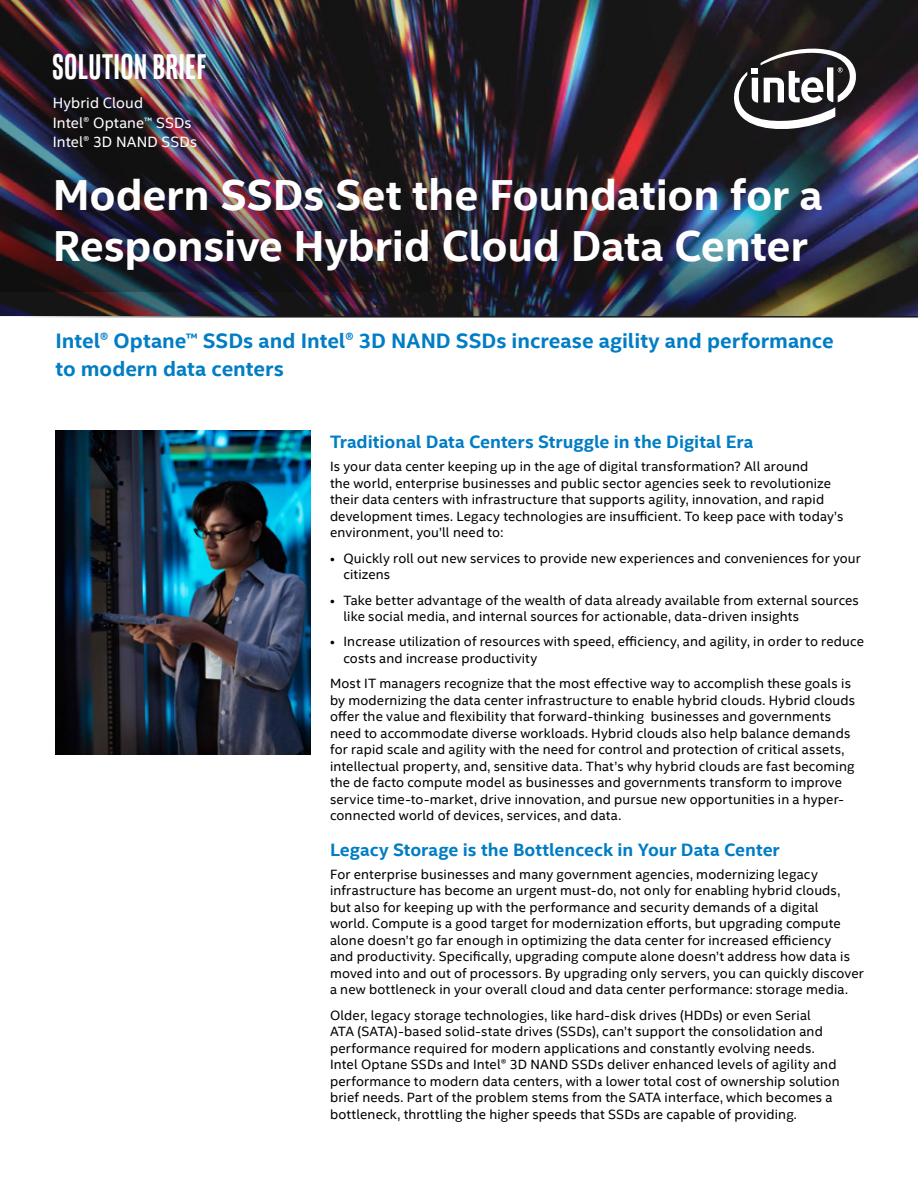
<style>
.page{position:relative;width:918px;height:1188px;background:#fff}
.page>*{position:absolute;margin:0;border:0;box-sizing:border-box;transform-origin:0 0}
.t1{font:700 43.5px/51px "Intel Clear";letter-spacing:-.005em;color:#fff}
.t2{font:700 36px "Intel Clear Pro";letter-spacing:.025em;color:#fff}
.t3{font:700 21px/28.2px "Intel Clear";color:#007dc5}
.t4{font:700 18px "Intel Clear";color:#007dc5}
.t5{font:15px/19.2px "Intel Clear";letter-spacing:.005em;color:#fff}
.t6{font:13.5px/16.5px "Intel Clear";letter-spacing:.01em;color:#000}
</style>
<div class="page">
<img style="left:0;top:292px;width:918px;height:26px">
<img style="left:0;top:0;width:918px;height:292px">
<div style="left:0;top:17px;width:267px;height:214px;background:#000;opacity:.35"></div>
<svg style="left:732px;top:42px;width:127px;height:90px"></svg>
<img style="left:55px;top:431px;width:255px;height:323px">
<h2 class="t2" style="left:52px;top:44px;width:155px">SOLUTION brief</h2>
<p class="t5" style="left:53px;top:93px;width:146px">Hybrid Cloud<br>Intel® Optane™ SSDs<br>Intel® 3D NAND SSDs</p>
<h1 class="t1" style="left:53px;top:168px;width:772px">Modern SSDs Set the Foundation for a<br>Responsive Hybrid Cloud Data Center</h1>
<h3 class="t3" style="left:55px;top:326px;width:780px">Intel® Optane™ SSDs and Intel® 3D NAND SSDs increase agility and performance to modern data centers</h3>
<h3 class="t4" style="left:330px;top:429px;width:425px">Traditional Data Centers Struggle in the Digital Era</h3>
<p class="t6" style="left:330px;top:458px;width:515px">Is your data center keeping up in the age of digital transformation? All around<br>the world, enterprise businesses and public sector agencies seek to revolutionize their data centers with infrastructure that supports agility, innovation, and rapid development times. Legacy technologies are insufficient. To keep pace with today’s environment, you’ll need to:</p>
<p class="t6" style="left:344px;top:549px;width:519px;text-indent:-14px">• Quickly roll out new services to provide new experiences and conveniences for your citizens</p>
<p class="t6" style="left:344px;top:591px;width:517px;text-indent:-14px">• Take better advantage of the wealth of data already available from external sources like social media, and internal sources for actionable, data-driven insights</p>
<p class="t6" style="left:344px;top:633px;width:522px;text-indent:-14px">• Increase utilization of resources with speed, efficiency, and agility, in order to reduce costs and increase productivity</p>
<p class="t6" style="left:330px;top:675px;width:527px">Most IT managers recognize that the most effective way to accomplish these goals is by modernizing the data center infrastructure to enable hybrid clouds. Hybrid clouds offer the value and flexibility that forward-thinking businesses and governments need to accommodate diverse workloads. Hybrid clouds also help balance demands for rapid scale and agility with the need for control and protection of critical assets, intellectual property, and, sensitive data. That’s why hybrid clouds are fast becoming the de facto compute model as businesses and governments transform to improve service time-to-market, drive innovation, and pursue new opportunities in a hyper&shy;connected world of devices, services, and data.</p>
<h3 class="t4" style="left:330px;top:837px;width:451px">Legacy Storage is the Bottlenceck in Your Data Center</h3>
<p class="t6" style="left:330px;top:865px;width:535px">For enterprise businesses and many government agencies, modernizing legacy infrastructure has become an urgent must-do, not only for enabling hybrid clouds, but also for keeping up with the performance and security demands of a digital<br>world. Compute is a good target for modernization efforts, but upgrading compute alone doesn’t go far enough in optimizing the data center for increased efficiency<br>and productivity. Specifically, upgrading compute alone doesn’t address how data is moved into and out of processors. By upgrading only servers, you can quickly discover a new bottleneck in your overall cloud and data center performance: storage media.</p>
<p class="t6" style="left:330px;top:1006px;width:511px">Older, legacy storage technologies, like hard-disk drives (HDDs) or even Serial<br>ATA (SATA)-based solid-state drives (SSDs), can’t support the consolidation and performance required for modern applications and constantly evolving needs.<br>Intel Optane SSDs and Intel® 3D NAND SSDs deliver enhanced levels of agility and performance to modern data centers, with a lower total cost of ownership solution brief needs. Part of the problem stems from the SATA interface, which becomes a bottleneck, throttling the higher speeds that SSDs are capable of providing.</p>
</div>
